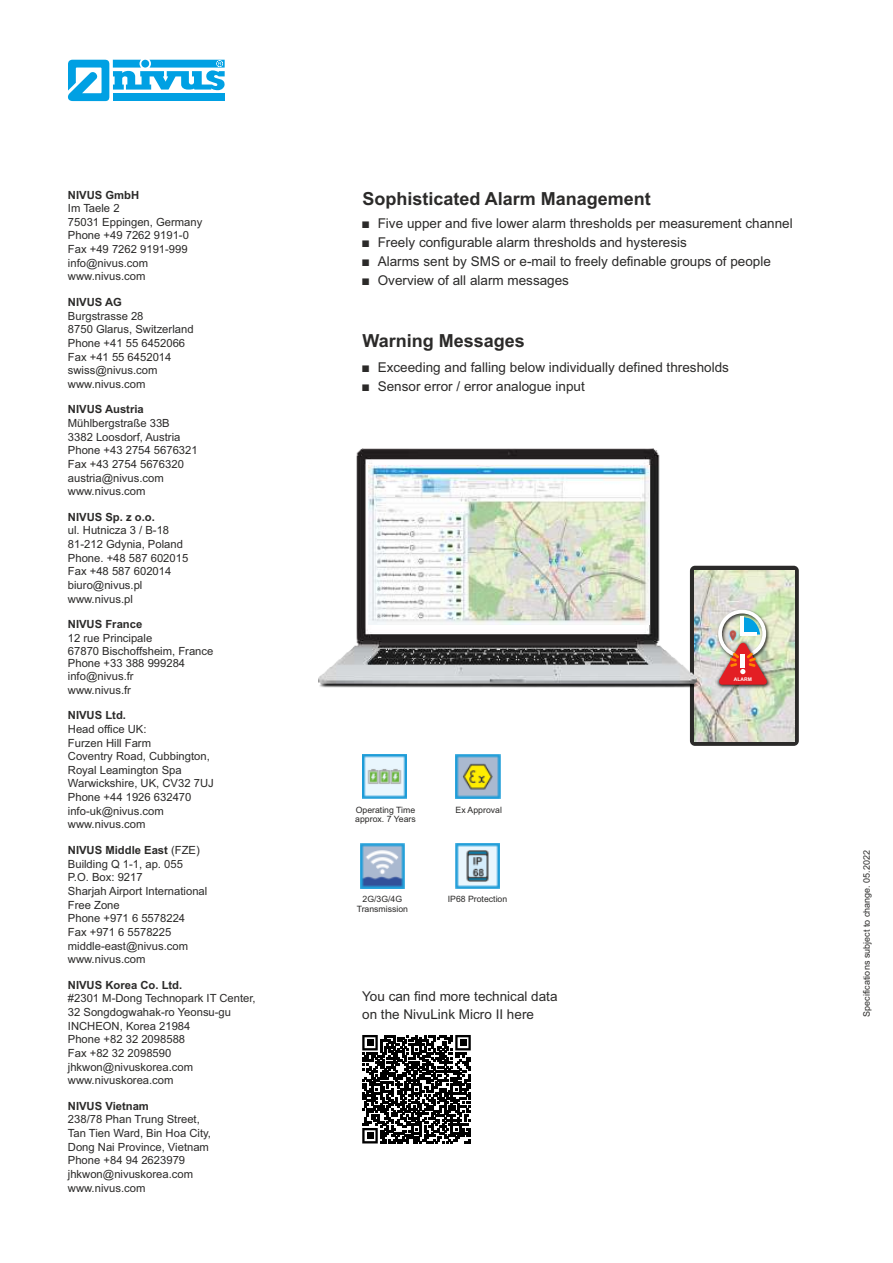
<style>
.page{position:relative;width:893px;height:1263px;background:#fff}
.page>*{position:absolute;margin:0;border:0;box-sizing:border-box;transform-origin:0 0}
.t1{font:700 18px "Arial";color:#2b2a29}
.t2{font:13.5px/18.8px "Arial";color:#2b2a29}
.t3{font:11.25px/13.6px "Arial";color:#2b2a29}
.t4{font:700 11.25px "Arial";color:#2b2a29}
.t5{font:9px "Arial";color:#2b2a29}
.t6{font:8.7px/9.8px "Arial";color:#2b2a29;text-align:center}
.t7{font:700 4.95px "Arial";color:#fefefe}
.s1{font-weight:700}
</style>
<div class="page">
<svg style="left:68px;top:60px;width:157px;height:41px"></svg>
<svg style="left:690px;top:566px;width:109px;height:180px;background:#31302f"></svg>
<img style="left:694px;top:570px;width:101px;height:172px">
<img style="left:715px;top:607px;width:58px;height:58px">
<img style="left:716px;top:640px;width:56px;height:50px">
<img style="left:718px;top:610px;width:49px;height:75px">
<img style="left:319px;top:683px;width:380px;height:5px">
<img style="left:319px;top:448px;width:378px;height:237px">
<img style="left:368px;top:466px;width:281px;height:158px">
<img style="left:362px;top:755px;width:44px;height:44px">
<img style="left:456px;top:755px;width:44px;height:44px">
<img style="left:455px;top:844px;width:44px;height:44px">
<img style="left:360px;top:844px;width:45px;height:44px">
<svg style="left:362px;top:1035px;width:109px;height:108px"></svg>
<div style="left:367px;top:1039px;width:6px;height:7px;background:#000"></div>
<div style="left:460px;top:1039px;width:6px;height:7px;background:#000"></div>
<div style="left:367px;top:1132px;width:6px;height:7px;background:#000"></div>
<p class="t4" style="left:68px;top:190px;width:73px">NIVUS GmbH</p>
<p class="t3" style="left:68px;top:202px;width:136px">Im Taele 2<br>75031 Eppingen, Germany<br>Phone +49 7262 9191-0<br>Fax +49 7262 9191-999 info@nivus.com www.nivus.com</p>
<p class="t4" style="left:68px;top:298px;width:55px">NIVUS AG</p>
<p class="t3" style="left:68px;top:310px;width:127px">Burgstrasse 28<br>8750 Glarus, Switzerland<br>Phone +41 55 6452066<br>Fax +41 55 6452014 swiss@nivus.com www.nivus.com</p>
<p class="t4" style="left:68px;top:405px;width:77px">NIVUS Austria</p>
<p class="t3" style="left:68px;top:417px;width:131px">Mühlbergstraße 33B<br>3382 Loosdorf, Austria<br>Phone +43 2754 5676321<br>Fax +43 2754 5676320 austria@nivus.com www.nivus.com</p>
<p class="t4" style="left:68px;top:513px;width:88px">NIVUS Sp. z o.o.</p>
<p class="t3" style="left:68px;top:525px;width:122px">ul. Hutnicza 3 / B-18<br>81-212 Gdynia, Poland<br>Phone. +48 587 602015<br>Fax +48 587 602014 biuro@nivus.pl www.nivus.pl</p>
<p class="t4" style="left:68px;top:620px;width:76px">NIVUS France</p>
<p class="t3" style="left:68px;top:632px;width:147px;line-height:12.9px">12 rue Principale<br>67870 Bischoffsheim, France<br>Phone +33 388 999284 info@nivus.fr<br>www.nivus.fr</p>
<p class="t4" style="left:68px;top:711px;width:60px">NIVUS Ltd.</p>
<p class="t3" style="left:68px;top:723px;width:147px">Head office UK:<br>Furzen Hill Farm<br>Coventry Road, Cubbington,<br>Royal Leamington Spa<br>Warwickshire, UK, CV32 7UJ<br>Phone +44 1926 632470 info-uk@nivus.com www.nivus.com</p>
<p class="t3" style="left:68px;top:844px;width:141px"><span class="s1">NIVUS Middle East</span> (FZE)<br>Building Q 1-1, ap. 055<br>P.O. Box: 9217<br>Sharjah Airport International<br>Free Zone<br>Phone +971 6 5578224<br>Fax +971 6 5578225 middle-east@nivus.com www.nivus.com</p>
<p class="t4" style="left:68px;top:980px;width:116px">NIVUS Korea Co. Ltd.</p>
<p class="t3" style="left:68px;top:992px;width:189px">#2301 M-Dong Technopark IT Center,<br>32 Songdogwahak-ro Yeonsu-gu<br>INCHEON, Korea 21984<br>Phone +82 32 2098588<br>Fax +82 32 2098590 jhkwon@nivuskorea.com www.nivuskorea.com</p>
<p class="t4" style="left:68px;top:1101px;width:83px">NIVUS Vietnam</p>
<p class="t3" style="left:68px;top:1113px;width:145px">238/78 Phan Trung Street,<br>Tan Tien Ward, Bin Hoa City,<br>Dong Nai Province, Vietnam<br>Phone +84 94 2623979 jhkwon@nivuskorea.com www.nivus.com</p>
<h1 class="t1" style="left:362px;top:192px;width:290px">Sophisticated Alarm Management</h1>
<p class="t2" style="left:378px;top:216px;width:416px">Five upper and five lower alarm thresholds per measurement channel Freely configurable alarm thresholds and hysteresis<br>Alarms sent by SMS or e-mail to freely definable groups of people Overview of all alarm messages</p>
<h1 class="t1" style="left:362px;top:334px;width:164px">Warning Messages</h1>
<p class="t2" style="left:378px;top:359px;width:353px">Exceeding and falling below individually defined thresholds<br>Sensor error / error analogue input</p>
<p class="t6" style="left:355px;top:806px;width:62px;line-height:9px;text-align:left">Operating Time approx. 7 Years</p>
<p class="t6" style="left:456px;top:805px;width:48px">Ex Approval</p>
<p class="t6" style="left:357px;top:895px;width:53px">2G/3G/4G<br>Transmission</p>
<p class="t6" style="left:448px;top:895px;width:61px">IP68 Protection</p>
<p class="t2" style="left:362px;top:988px;width:197px">You can find more technical data on the NivuLink Micro II here</p>
<p class="t7" style="left:734px;top:677px;width:20px">ALARM</p>
<p class="t5" style="left:863px;top:1016px;width:168px;rotate:-90deg">Specifications subject to change. 05.2022</p>
</div>
